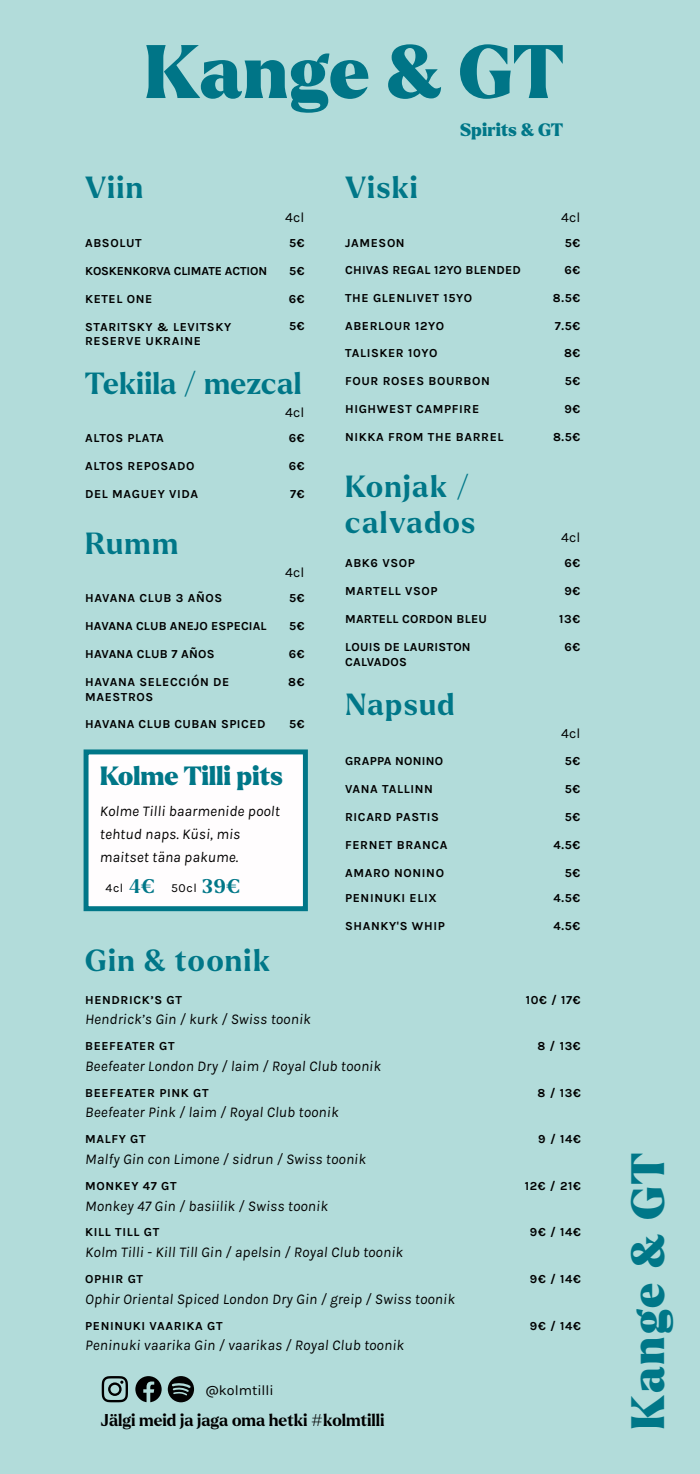
<style>
.page{position:relative;width:700px;height:1474px;background:#fff}
.page>*{position:absolute;margin:0;border:0;box-sizing:border-box;transform-origin:0 0}
.t1{font:900 73.5px "Larken";letter-spacing:.01em;color:#007587}
.t2{font:900 45.5px "Larken";letter-spacing:.05em;color:#078}
.t3{font:700 29.75px/35.7px "Larken";letter-spacing:.045em;color:#078}
.t4{font:700 29.75px "Larken";letter-spacing:.005em;color:#078}
.t5{font:900 25.72px "Larken";color:#078}
.t6{font:900 17.5px "Larken";letter-spacing:.01em;color:#078}
.t7{font:700 16.62px "Larken";color:#000}
.t8{font:italic 200 14.88px/22.8px "Karla";letter-spacing:.01em;color:#000}
.t9{font:14.17px "Karla";color:#000}
.t10{font:14px "Karla";letter-spacing:.01em;color:#000}
.t11{font:700 12.25px/14.7px "Karla";letter-spacing:.05em;color:#000}
.t12{font:700 12.25px/14.7px "Karla";letter-spacing:.02em;color:#000}
.t13{font:700 12.25px "Karla";letter-spacing:-.01em;color:#000}
.t14{font:700 12.25px "Karla";letter-spacing:.01em;color:#000}
.t15{font:12.25px "Karla";letter-spacing:.05em;color:#000}
.s1{font-family:"Larken";font-weight:700;font-size:19.25px;color:#078}
</style>
<div class="page">
<div style="left:0;top:0;width:699px;height:1473px;background:#b2dcda"></div>
<div style="left:84px;top:749px;width:224px;height:162px;background:#fffdfe;border:5px solid #078"></div>
<svg style="left:102px;top:1376px;width:26px;height:26px"></svg>
<svg style="left:135px;top:1376px;width:27px;height:26px"></svg>
<svg style="left:168px;top:1376px;width:26px;height:26px"></svg>
<h1 class="t1" style="left:144px;top:24px;width:421px">Kange &amp; GT</h1>
<h3 class="t3" style="left:85px;top:170px;width:60px">Viin</h3>
<h3 class="t3" style="left:345px;top:170px;width:74px">Viski</h3>
<h3 class="t6" style="left:460px;top:118px;width:104px">Spirits &amp; GT</h3>
<p class="t10" style="left:285px;top:209px;width:21px">4cl</p>
<p class="t10" style="left:561px;top:209px;width:21px">4cl</p>
<p class="t11" style="left:289px;top:235px;width:17px">5€</p>
<p class="t11" style="left:564px;top:235px;width:17px">5€</p>
<p class="t11" style="left:85px;top:235px;width:58px">ABSOLUT</p>
<p class="t11" style="left:345px;top:235px;width:61px">JAMESON</p>
<p class="t13" style="left:85px;top:263px;width:183px">KOSKENKORVA CLIMATE ACTION</p>
<p class="t11" style="left:85px;top:291px;width:69px">KETEL ONE</p>
<p class="t11" style="left:85px;top:319px;width:148px">STARITSKY &amp; LEVITSKY<br>RESERVE UKRAINE</p>
<p class="t11" style="left:289px;top:263px;width:17px">5€</p>
<p class="t11" style="left:288px;top:291px;width:17px">6€</p>
<p class="t11" style="left:289px;top:319px;width:17px">5€</p>
<h3 class="t4" style="left:85px;top:364px;width:217px">Tekiila / mezcal</h3>
<p class="t10" style="left:285px;top:404px;width:21px">4cl</p>
<p class="t11" style="left:85px;top:431px;width:80px">ALTOS PLATA</p>
<p class="t11" style="left:288px;top:431px;width:17px">6€</p>
<p class="t11" style="left:85px;top:459px;width:111px">ALTOS REPOSADO</p>
<p class="t11" style="left:288px;top:459px;width:17px">6€</p>
<p class="t11" style="left:85px;top:487px;width:115px">DEL MAGUEY VIDA</p>
<p class="t11" style="left:290px;top:487px;width:16px">7€</p>
<h3 class="t3" style="left:85px;top:526px;width:94px">Rumm</h3>
<p class="t10" style="left:285px;top:564px;width:21px">4cl</p>
<p class="t11" style="left:85px;top:591px;width:139px">HAVANA CLUB 3 AÑOS</p>
<p class="t11" style="left:289px;top:591px;width:17px">5€</p>
<p class="t14" style="left:85px;top:619px;width:183px">HAVANA CLUB ANEJO ESPECIAL</p>
<p class="t11" style="left:289px;top:619px;width:17px">5€</p>
<p class="t12" style="left:85px;top:647px;width:131px">HAVANA CLUB 7 AÑOS</p>
<p class="t11" style="left:289px;top:647px;width:17px">6€</p>
<p class="t11" style="left:85px;top:675px;width:146px">HAVANA SELECCIÓN DE<br>MAESTROS</p>
<p class="t11" style="left:288px;top:675px;width:18px">8€</p>
<p class="t11" style="left:85px;top:717px;width:182px">HAVANA CLUB CUBAN SPICED</p>
<p class="t11" style="left:289px;top:717px;width:17px">5€</p>
<h3 class="t5" style="left:100px;top:759px;width:185px">Kolme Tilli pits</h3>
<p class="t8" style="left:100px;top:800px;width:181px">Kolme Tilli baarmenide poolt tehtud naps. Küsi, mis maitset täna pakume.</p>
<p class="t15" style="left:105px;top:880px;width:136px">4cl <span class="s1">4€</span> 50cl <span class="s1">39€</span></p>
<h3 class="t3" style="left:85px;top:943px;width:186px">Gin &amp; toonik</h3>
<p class="t12" style="left:345px;top:262px;width:177px">CHIVAS REGAL 12YO BLENDED</p>
<p class="t11" style="left:345px;top:290px;width:128px">THE GLENLIVET 15YO</p>
<p class="t11" style="left:564px;top:262px;width:17px">6€</p>
<p class="t11" style="left:553px;top:290px;width:29px">8.5€</p>
<p class="t11" style="left:345px;top:318px;width:100px">ABERLOUR 12YO</p>
<p class="t11" style="left:554px;top:318px;width:27px">7.5€</p>
<p class="t11" style="left:345px;top:346px;width:94px">TALISKER 10YO</p>
<p class="t11" style="left:564px;top:346px;width:18px">8€</p>
<p class="t11" style="left:345px;top:374px;width:146px">FOUR ROSES BOURBON</p>
<p class="t11" style="left:564px;top:374px;width:17px">5€</p>
<p class="t11" style="left:345px;top:402px;width:135px">HIGHWEST CAMPFIRE</p>
<p class="t11" style="left:564px;top:402px;width:17px">9€</p>
<p class="t11" style="left:345px;top:430px;width:160px">NIKKA FROM THE BARREL</p>
<p class="t11" style="left:553px;top:430px;width:29px">8.5€</p>
<h3 class="t3" style="left:345px;top:468px;width:132px">Konjak / calvados</h3>
<p class="t10" style="left:561px;top:529px;width:21px">4cl</p>
<p class="t11" style="left:345px;top:555px;width:71px">ABK6 VSOP</p>
<p class="t11" style="left:564px;top:555px;width:17px">6€</p>
<p class="t11" style="left:345px;top:583px;width:94px">MARTELL VSOP</p>
<p class="t11" style="left:564px;top:583px;width:17px">9€</p>
<p class="t12" style="left:345px;top:611px;width:143px">MARTELL CORDON BLEU</p>
<p class="t12" style="left:345px;top:639px;width:127px">LOUIS DE LAURISTON<br>CALVADOS</p>
<p class="t11" style="left:559px;top:611px;width:22px">13€</p>
<p class="t11" style="left:564px;top:639px;width:17px">6€</p>
<h3 class="t3" style="left:345px;top:686px;width:111px">Napsud</h3>
<p class="t10" style="left:561px;top:725px;width:21px">4cl</p>
<p class="t12" style="left:345px;top:753px;width:100px">GRAPPA NONINO</p>
<p class="t11" style="left:564px;top:753px;width:17px">5€</p>
<p class="t11" style="left:345px;top:781px;width:89px">VANA TALLINN</p>
<p class="t11" style="left:564px;top:781px;width:17px">5€</p>
<p class="t11" style="left:345px;top:809px;width:95px">RICARD PASTIS</p>
<p class="t11" style="left:564px;top:809px;width:17px">5€</p>
<p class="t11" style="left:345px;top:837px;width:104px">FERNET BRANCA</p>
<p class="t11" style="left:553px;top:837px;width:28px">4.5€</p>
<p class="t11" style="left:345px;top:865px;width:100px">AMARO NONINO</p>
<p class="t11" style="left:564px;top:865px;width:17px">5€</p>
<p class="t11" style="left:345px;top:890px;width:93px">PENINUKI ELIX</p>
<p class="t11" style="left:553px;top:890px;width:28px">4.5€</p>
<p class="t11" style="left:345px;top:918px;width:101px">SHANKY'S WHIP</p>
<p class="t11" style="left:553px;top:918px;width:28px">4.5€</p>
<p class="t11" style="left:85px;top:992px;width:98px">HENDRICK’S GT</p>
<p class="t11" style="left:525px;top:992px;width:56px">10€ / 17€</p>
<p class="t8" style="left:85px;top:1007px;width:227px">Hendrick’s Gin / kurk / Swiss toonik</p>
<p class="t11" style="left:85px;top:1038px;width:91px">BEEFEATER GT</p>
<p class="t11" style="left:537px;top:1038px;width:45px">8 / 13€</p>
<p class="t8" style="left:85px;top:1054px;width:297px">Beefeater London Dry / laim / Royal Club toonik</p>
<p class="t11" style="left:85px;top:1085px;width:125px">BEEFEATER PINK GT</p>
<p class="t11" style="left:537px;top:1085px;width:45px">8 / 13€</p>
<p class="t8" style="left:85px;top:1101px;width:255px">Beefeater Pink / laim / Royal Club toonik</p>
<p class="t11" style="left:85px;top:1131px;width:62px">MALFY GT</p>
<p class="t11" style="left:538px;top:1131px;width:44px">9 / 14€</p>
<p class="t8" style="left:85px;top:1147px;width:282px">Malfy Gin con Limone / sidrun / Swiss toonik</p>
<p class="t11" style="left:85px;top:1178px;width:93px">MONKEY 47 GT</p>
<p class="t11" style="left:524px;top:1178px;width:57px">12€ / 21€</p>
<p class="t8" style="left:85px;top:1194px;width:244px">Monkey 47 Gin / basiilik / Swiss toonik</p>
<p class="t11" style="left:85px;top:1224px;width:75px">KILL TILL GT</p>
<p class="t11" style="left:529px;top:1224px;width:52px">9€ / 14€</p>
<p class="t8" style="left:85px;top:1240px;width:319px">Kolm Tilli - Kill Till Gin / apelsin / Royal Club toonik</p>
<p class="t11" style="left:85px;top:1271px;width:59px">OPHIR GT</p>
<p class="t11" style="left:529px;top:1271px;width:52px">9€ / 14€</p>
<p class="t8" style="left:85px;top:1287px;width:371px">Ophir Oriental Spiced London Dry Gin / greip / Swiss toonik</p>
<p class="t11" style="left:85px;top:1318px;width:139px">PENINUKI VAARIKA GT</p>
<p class="t11" style="left:529px;top:1318px;width:52px">9€ / 14€</p>
<p class="t8" style="left:85px;top:1333px;width:320px">Peninuki vaarika Gin / vaarikas / Royal Club toonik</p>
<p class="t9" style="left:205px;top:1381px;width:70px">@kolmtilli</p>
<h3 class="t7" style="left:101px;top:1409px;width:285px">Jälgi meid ja jaga oma hetki #kolmtilli</h3>
<h2 class="t2" style="left:618px;top:1429px;width:277px;rotate:-90deg">Kange &amp; GT</h2>
</div>
